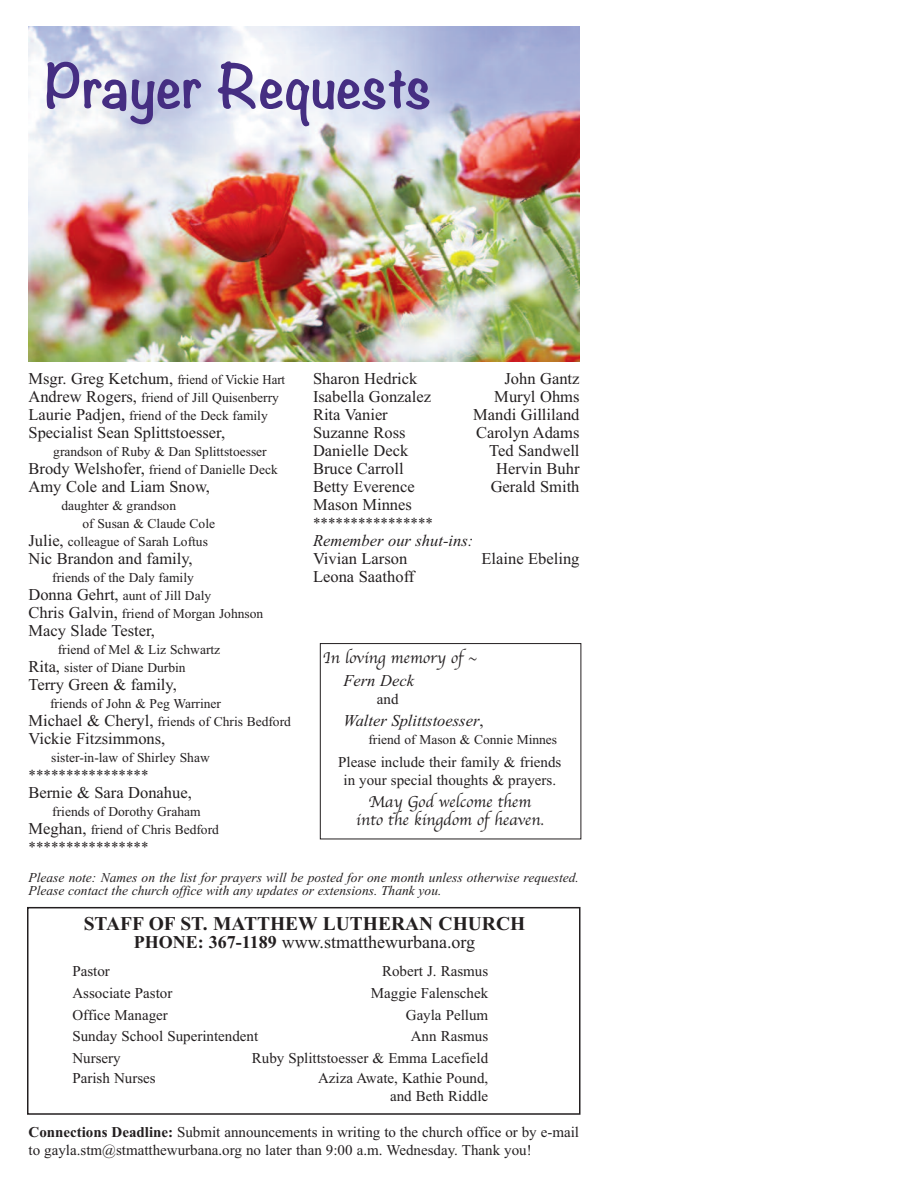
<style>
.page{position:relative;width:918px;height:1188px;background:#fff}
.page>*{position:absolute;margin:0;border:0;box-sizing:border-box;transform-origin:0 0}
.t1{font:700 54px "Noteworthy";color:#452e82}
.t2{font:700 19.5px "Times New Roman";color:#231f20}
.t3{font:18px "Times New Roman";color:#231f20}
.t4{font:16.5px "Times New Roman";color:#231f20}
.t5{font:16.5px/18px "Apple Chancery";color:#231f20;text-align:center}
.t6{font:italic 16.5px "Times New Roman";color:#231f20}
.t7{font:15px/18px "Times New Roman";color:#231f20;text-align:right}
.t8{font:13.5px/18px "Times New Roman";color:#231f20}
.t9{font:italic 13.5px/13.5px "Times New Roman";color:#231f20}
.t10{font:13.5px/18px "Times New Roman";color:#231f20;scale:.95 1}
.s1{font-size:16.5px}
.s2{font-style:normal}
.s3{font-weight:700}
</style>
<div class="page">
<div style="left:27px;top:907px;width:553px;height:208px;border:2px solid #231f20"></div>
<div style="left:320px;top:643px;width:261px;height:196px;border:1px solid #231f20"></div>
<img style="left:28px;top:27px;width:551px;height:335px">
<h1 class="t1" style="left:45px;top:39px;width:388px">Prayer Requests</h1>
<p class="t10" style="left:28px;top:371px;width:272px"><span class="s1">Msgr. Greg Ketchum,</span> friend of Vickie Hart<br><span class="s1">Andrew Rogers,</span> friend of Jill Quisenberry<br><span class="s1">Laurie Padjen,</span> friend of the Deck family</p>
<p class="t4" style="left:28px;top:423px;width:198px">Specialist Sean Splittstoesser,</p>
<p class="t8" style="left:28px;top:443px;width:251px;text-indent:25px">grandson of Ruby &amp; Dan Splittstoesser<br><span class="s1">Brody Welshofer,</span> friend of Danielle Deck</p>
<p class="t4" style="left:28px;top:477px;width:183px">Amy Cole and Liam Snow,</p>
<p class="t8" style="left:62px;top:497px;width:116px">daughter &amp; grandson</p>
<p class="t8" style="left:82px;top:515px;width:134px">of Susan &amp; Claude Cole</p>
<p class="t8" style="left:28px;top:533px;width:181px"><span class="s1">Julie,</span> colleague of Sarah Loftus</p>
<p class="t4" style="left:28px;top:549px;width:166px">Nic Brandon and family,</p>
<p class="t8" style="left:28px;top:569px;width:236px;text-indent:24px">friends of the Daly family<br><span class="s1">Donna Gehrt,</span> aunt of Jill Daly<br><span class="s1">Chris Galvin,</span> friend of Morgan Johnson</p>
<p class="t4" style="left:28px;top:621px;width:128px">Macy Slade Tester,</p>
<p class="t8" style="left:28px;top:641px;width:193px;text-indent:29px">friend of Mel &amp; Liz Schwartz<br><span class="s1">Rita,</span> sister of Diane Durbin</p>
<p class="t4" style="left:28px;top:675px;width:150px">Terry Green &amp; family,</p>
<p class="t8" style="left:28px;top:695px;width:264px;text-indent:22px">friends of John &amp; Peg Warriner<br><span class="s1">Michael &amp; Cheryl,</span> friends of Chris Bedford</p>
<p class="t4" style="left:28px;top:729px;width:138px">Vickie Fitzsimmons,</p>
<p class="t8" style="left:51px;top:749px;width:160px">sister-in-law of Shirley Shaw</p>
<p class="t7" style="left:28px;top:766px;width:121px">****************</p>
<p class="t4" style="left:28px;top:783px;width:165px">Bernie &amp; Sara Donahue,</p>
<p class="t8" style="left:28px;top:803px;width:192px;text-align:center">friends of Dorothy Graham<br><span class="s1">Meghan,</span> friend of Chris Bedford</p>
<p class="t7" style="left:28px;top:838px;width:121px">****************</p>
<p class="t4" style="left:313px;top:369px;width:106px">Sharon Hedrick</p>
<p class="t4" style="left:504px;top:369px;width:77px">John Gantz</p>
<p class="t4" style="left:313px;top:387px;width:120px">Isabella Gonzalez</p>
<p class="t4" style="left:494px;top:387px;width:87px">Muryl Ohms</p>
<p class="t4" style="left:313px;top:405px;width:76px">Rita Vanier</p>
<p class="t4" style="left:473px;top:405px;width:108px">Mandi Gilliland</p>
<p class="t4" style="left:313px;top:423px;width:94px">Suzanne Ross</p>
<p class="t4" style="left:476px;top:423px;width:105px">Carolyn Adams</p>
<p class="t4" style="left:313px;top:441px;width:97px">Danielle Deck</p>
<p class="t4" style="left:489px;top:441px;width:92px">Ted Sandwell</p>
<p class="t4" style="left:313px;top:459px;width:92px">Bruce Carroll</p>
<p class="t4" style="left:496px;top:459px;width:85px">Hervin Buhr</p>
<p class="t4" style="left:313px;top:477px;width:103px">Betty Everence</p>
<p class="t4" style="left:491px;top:477px;width:90px">Gerald Smith</p>
<p class="t4" style="left:313px;top:495px;width:100px">Mason Minnes</p>
<p class="t7" style="left:313px;top:514px;width:121px">****************</p>
<p class="t6" style="left:313px;top:531px;width:162px">Remember our shut-ins:</p>
<p class="t4" style="left:313px;top:549px;width:96px">Vivian Larson</p>
<p class="t4" style="left:482px;top:549px;width:100px">Elaine Ebeling</p>
<p class="t4" style="left:313px;top:567px;width:103px">Leona Saathoff</p>
<p class="t5" style="left:323px;top:648px;width:156px">In loving memory of ˜</p>
<p class="t6" style="left:344px;top:670px;width:72px">Fern Deck</p>
<p class="t7" style="left:377px;top:690px;width:23px">and</p>
<p class="t6" style="left:344px;top:711px;width:142px">Walter Splittstoesser<span class="s2">,</span></p>
<p class="t8" style="left:368px;top:731px;width:190px">friend of Mason &amp; Connie Minnes</p>
<p class="t7" style="left:338px;top:753px;width:225px;text-align:center">Please include their family &amp; friends in your special thoughts &amp; prayers.</p>
<p class="t5" style="left:356px;top:793px;width:190px">May God welcome them into the kingdom of heaven.</p>
<p class="t9" style="left:28px;top:870px;width:552px">Please note: Names on the list for prayers will be posted for one month unless otherwise requested.<br>Please contact the church office with any updates or extensions. Thank you.</p>
<h2 class="t2" style="left:84px;top:912px;width:443px">STAFF OF ST. MATTHEW LUTHERAN CHURCH</h2>
<p class="t3" style="left:134px;top:931px;width:343px"><span class="s3">PHONE: 367-1189</span> www.stmatthewurbana.org</p>
<p class="t7" style="left:72px;top:962px;width:39px">Pastor</p>
<p class="t7" style="left:382px;top:962px;width:108px">Robert J. Rasmus</p>
<p class="t7" style="left:72px;top:984px;width:101px">Associate Pastor</p>
<p class="t7" style="left:371px;top:984px;width:119px">Maggie Falenschek</p>
<p class="t7" style="left:72px;top:1006px;width:97px">Office Manager</p>
<p class="t7" style="left:406px;top:1006px;width:84px">Gayla Pellum</p>
<p class="t7" style="left:72px;top:1027px;width:187px">Sunday School Superintendent</p>
<p class="t7" style="left:411px;top:1027px;width:79px">Ann Rasmus</p>
<p class="t7" style="left:72px;top:1049px;width:50px">Nursery</p>
<p class="t7" style="left:252px;top:1049px;width:238px">Ruby Splittstoesser &amp; Emma Lacefield</p>
<p class="t7" style="left:72px;top:1069px;width:85px">Parish Nurses</p>
<p class="t7" style="left:318px;top:1069px;width:172px">Aziza Awate, Kathie Pound, and Beth Riddle</p>
<p class="t7" style="left:29px;top:1123px;width:552px;text-align:left"><span class="s3">Connections Deadline:</span> Submit announcements in writing to the church office or by e-mail to gayla.stm@stmatthewurbana.org no later than 9:00 a.m. Wednesday. Thank you!</p>
</div>
